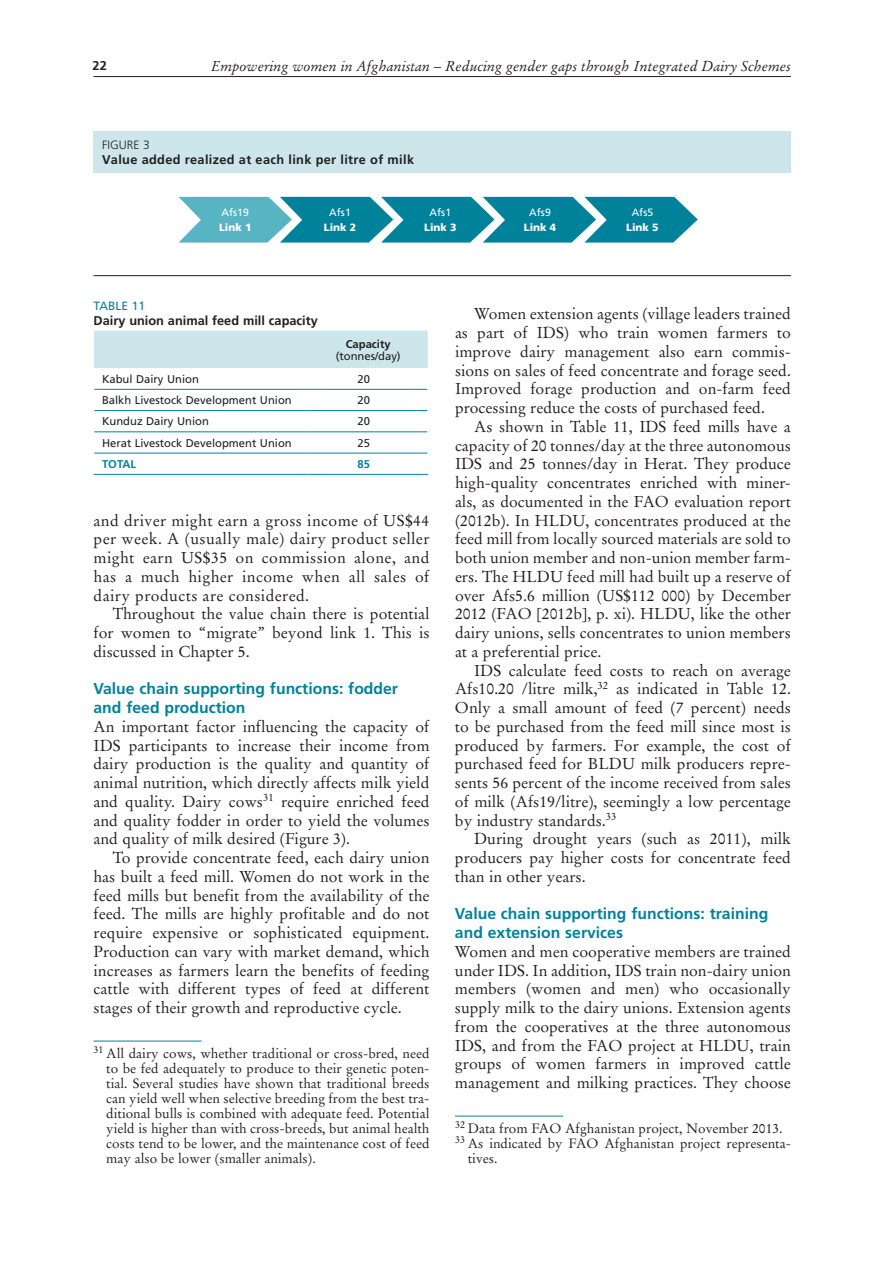
<style>
.page{position:relative;width:893px;height:1263px;background:#fff}
.page>*{position:absolute;margin:0;border:0;box-sizing:border-box;transform-origin:0 0}
.t1{font:15.75px/18.8px "Stempel Garamond LT Std";color:#231f20;text-align:justify}
.t2{font:700 15.75px/18.8px "Frutiger LT Std";color:#00829b}
.t3{font:italic 14.25px "Stempel Garamond LT Std";color:#231f20}
.t4{font:13.5px/15px "Stempel Garamond LT Std";color:#231f20;text-align:justify}
.t5{font:700 12.75px "Frutiger LT Std";letter-spacing:.025em;color:#231f20}
.t6{font:700 12.75px "Frutiger LT Std";color:#231f20}
.t7{font:300 12px "Frutiger LT Std";color:#231f20}
.t8{font:12px "Frutiger LT Std";color:#00829b}
.t9{font:11.25px "Frutiger LT Std";color:#231f20}
.t10{font:700 11.25px "Frutiger LT Std";color:#231f20}
.t11{font:700 11.25px "Frutiger LT Std";color:#00829b}
.t12{font:900 10.5px "Frutiger LT Std";color:#fff}
.t13{font:10.5px "Frutiger LT Std";color:#fff}
</style>
<div class="page">
<hr style="left:94px;top:76px;width:697px;height:1px;background:#231f20">
<hr style="left:94px;top:1041px;width:108px;height:1px;background:#00829b">
<hr style="left:455px;top:1116px;width:108px;height:1px;background:#00829b">
<div style="left:94px;top:132px;width:697px;height:41px;background:#cde6eb"></div>
<hr style="left:94px;top:275px;width:697px;height:1px;background:#231f20">
<svg style="left:179px;top:197px;width:519px;height:46px;background:#329baf"></svg>
<div style="left:94px;top:331px;width:334px;height:37px;background:#cde6eb"></div>
<hr style="left:94px;top:389px;width:215px;height:1px;background:#00829b">
<hr style="left:309px;top:389px;width:118px;height:1px;background:#00829b">
<hr style="left:94px;top:410px;width:215px;height:1px;background:#00829b">
<hr style="left:309px;top:410px;width:118px;height:1px;background:#00829b">
<hr style="left:94px;top:431px;width:215px;height:1px;background:#00829b">
<hr style="left:309px;top:431px;width:118px;height:1px;background:#00829b">
<hr style="left:94px;top:453px;width:215px;height:1px;background:#00829b">
<hr style="left:309px;top:453px;width:118px;height:1px;background:#00829b">
<hr style="left:94px;top:474px;width:215px;height:1px;background:#00829b">
<hr style="left:309px;top:474px;width:119px;height:1px;background:#00829b">
<p class="t5" style="left:93px;top:58px;width:16px">22</p>
<p class="t3" style="left:211px;top:57px;width:581px">Empowering women in Afghanistan – Reducing gender gaps through Integrated Dairy Schemes</p>
<p class="t7" style="left:102px;top:138px;width:49px">FIGURE 3</p>
<p class="t5" style="left:102px;top:152px;width:314px">Value added realized at each link per litre of milk</p>
<p class="t13" style="left:222px;top:206px;width:29px">Afs19</p>
<p class="t12" style="left:219px;top:221px;width:34px">Link 1</p>
<p class="t13" style="left:329px;top:206px;width:23px">Afs1</p>
<p class="t12" style="left:324px;top:221px;width:34px">Link 2</p>
<p class="t13" style="left:430px;top:206px;width:23px">Afs1</p>
<p class="t12" style="left:424px;top:221px;width:34px">Link 3</p>
<p class="t13" style="left:529px;top:206px;width:23px">Afs9</p>
<p class="t12" style="left:524px;top:221px;width:34px">Link 4</p>
<p class="t13" style="left:632px;top:206px;width:23px">Afs5</p>
<p class="t12" style="left:626px;top:221px;width:34px">Link 5</p>
<p class="t8" style="left:94px;top:298px;width:53px">TABLE 11</p>
<p class="t6" style="left:94px;top:313px;width:226px">Dairy union animal feed mill capacity</p>
<p class="t10" style="left:346px;top:337px;width:47px">Capacity</p>
<p class="t9" style="left:336px;top:349px;width:67px">(tonnes/day)</p>
<p class="t9" style="left:102px;top:372px;width:98px">Kabul Dairy Union</p>
<p class="t9" style="left:357px;top:372px;width:14px">20</p>
<p class="t9" style="left:102px;top:394px;width:191px">Balkh Livestock Development Union</p>
<p class="t9" style="left:357px;top:394px;width:14px">20</p>
<p class="t9" style="left:102px;top:415px;width:108px">Kunduz Dairy Union</p>
<p class="t9" style="left:357px;top:415px;width:14px">20</p>
<p class="t9" style="left:102px;top:436px;width:191px">Herat Livestock Development Union</p>
<p class="t9" style="left:357px;top:436px;width:14px">25</p>
<p class="t11" style="left:102px;top:457px;width:36px">TOTAL</p>
<p class="t11" style="left:357px;top:457px;width:14px">85</p>
<p class="t1" style="left:94px;top:511px;width:337px">and driver might earn a gross income of US$44 per week. A (usually male) dairy product seller might earn US$35 on commission alone, and has a much higher income when all sales of dairy products are considered.</p>
<p class="t1" style="left:94px;top:605px;width:337px;text-indent:19px">Throughout the value chain there is potential for women to “migrate” beyond link 1. This is discussed in Chapter 5.</p>
<p class="t2" style="left:94px;top:679px;width:306px">Value chain supporting functions: fodder and feed production</p>
<p class="t1" style="left:94px;top:717px;width:337px">An important factor influencing the capacity of IDS participants to increase their income from dairy production is the quality and quantity of animal nutrition, which directly affects milk yield and quality. Dairy cows<sup>31</sup> require enriched feed and quality fodder in order to yield the volumes and quality of milk desired (Figure 3).</p>
<p class="t1" style="left:94px;top:848px;width:337px;text-indent:19px">To provide concentrate feed, each dairy union has built a feed mill. Women do not work in the feed mills but benefit from the availability of the feed. The mills are highly profitable and do not require expensive or sophisticated equipment.<br>Production can vary with market demand, which increases as farmers learn the benefits of feeding cattle with different types of feed at different stages of their growth and reproductive cycle.</p>
<p class="t4" style="left:106px;top:1046px;width:325px;text-indent:-13px"><sup>31</sup> All dairy cows, whether traditional or cross-bred, need to be fed adequately to produce to their genetic poten&shy;tial. Several studies have shown that traditional breeds can yield well when selective breeding from the best tra&shy;ditional bulls is combined with adequate feed. Potential yield is higher than with cross-breeds, but animal health costs tend to be lower, and the maintenance cost of feed may also be lower (smaller animals).</p>
<p class="t1" style="left:455px;top:305px;width:337px;text-indent:19px">Women extension agents (village leaders trained as part of IDS) who train women farmers to improve dairy management also earn commis&shy;sions on sales of feed concentrate and forage seed.<br>Improved forage production and on-farm feed processing reduce the costs of purchased feed.</p>
<p class="t1" style="left:455px;top:417px;width:337px;text-indent:19px">As shown in Table 11, IDS feed mills have a capacity of 20 tonnes/day at the three autonomous IDS and 25 tonnes/day in Herat. They produce high-quality concentrates enriched with miner&shy;als, as documented in the FAO evaluation report (2012b). In HLDU, concentrates produced at the feed mill from locally sourced materials are sold to both union member and non-union member farm&shy;ers. The HLDU feed mill had built up a reserve of over Afs5.6 million (US$112 000) by December 2012 (FAO [2012b], p. xi). HLDU, like the other dairy unions, sells concentrates to union members at a preferential price.</p>
<p class="t1" style="left:455px;top:661px;width:337px;text-indent:19px">IDS calculate feed costs to reach on average Afs10.20 /litre milk,<sup>32</sup> as indicated in Table 12.<br>Only a small amount of feed (7 percent) needs to be purchased from the feed mill since most is produced by farmers. For example, the cost of purchased feed for BLDU milk producers repre&shy;sents 56 percent of the income received from sales of milk (Afs19/litre), seemingly a low percentage by industry standards.<sup>33</sup></p>
<p class="t1" style="left:455px;top:830px;width:337px;text-indent:19px">During drought years (such as 2011), milk producers pay higher costs for concentrate feed than in other years.</p>
<p class="t2" style="left:455px;top:905px;width:315px">Value chain supporting functions: training and extension services</p>
<p class="t1" style="left:455px;top:942px;width:337px">Women and men cooperative members are trained under IDS. In addition, IDS train non-dairy union members (women and men) who occasionally supply milk to the dairy unions. Extension agents from the cooperatives at the three autonomous IDS, and from the FAO project at HLDU, train groups of women farmers in improved cattle management and milking practices. They choose</p>
<p class="t4" style="left:455px;top:1121px;width:329px"><sup>32</sup> Data from FAO Afghanistan project, November 2013.</p>
<p class="t4" style="left:455px;top:1136px;width:337px"><sup>33</sup> As indicated by FAO Afghanistan project representa-</p>
<p class="t4" style="left:468px;top:1151px;width:31px">tives.</p>
</div>
